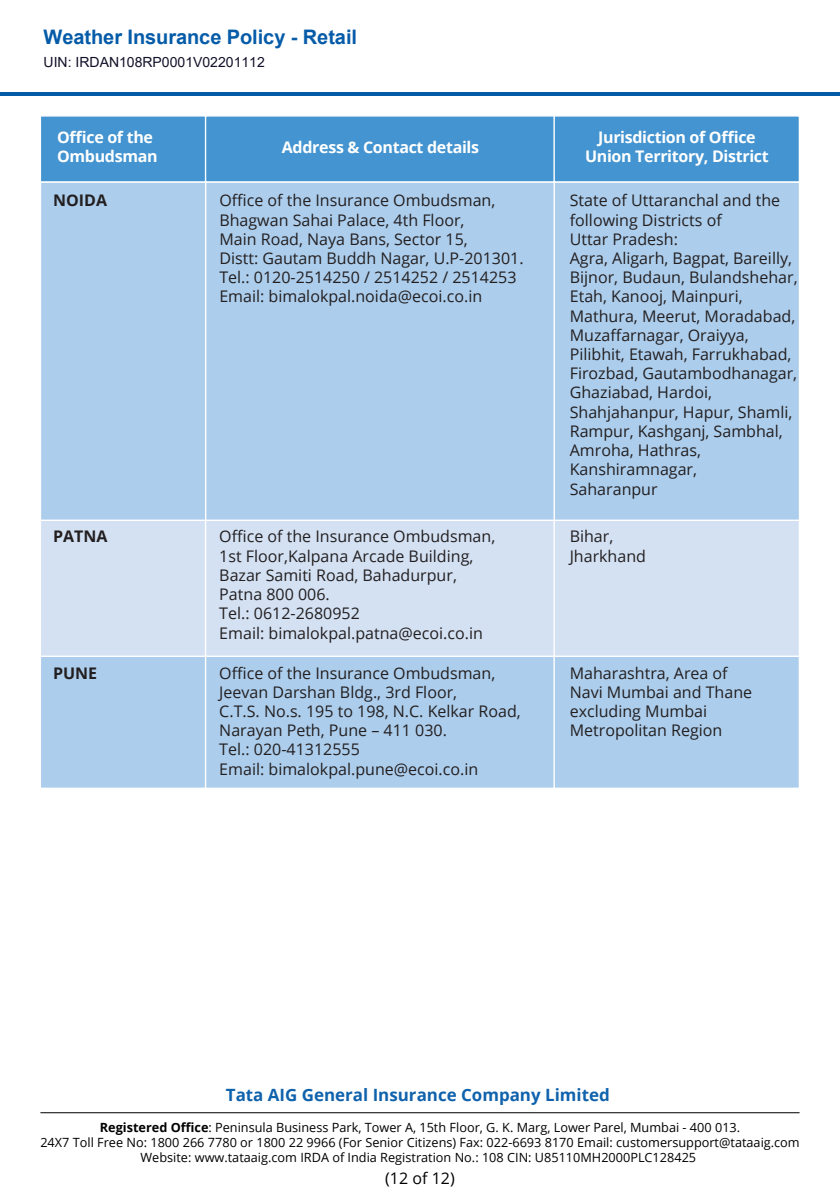
<style>
.page{position:relative;width:840px;height:1191px;background:#fff}
.page>*{position:absolute;margin:0;border:0;box-sizing:border-box;transform-origin:0 0}
.t1{font:700 20px "Arial";letter-spacing:-.005em;color:#055ba8}
.t2{font:700 17px "Open Sans";color:#0f62ac}
.t3{font:16px/19.2px "Open Sans";color:#231f20}
.t4{font:700 16px/19.2px "Open Sans";letter-spacing:-.02em;color:#fff;text-align:center}
.t5{font:700 16px "Open Sans";color:#231f20}
.t6{font:16px "Open Sans";color:#000}
.t7{font:14px "Arial";color:#121129}
.t8{font:12.6px/15.2px "Open Sans";color:#000;text-align:center}
.s1{font-weight:700}
</style>
<div class="page">
<hr style="left:0;top:92px;width:839px;height:3px;background:#055ba8">
<div style="left:40px;top:115px;width:166px;height:68px;background:#4394d0;border:1px solid #fff"></div>
<div style="left:205px;top:115px;width:350px;height:68px;background:#4394d0;border:1px solid #fff"></div>
<div style="left:553px;top:115px;width:246px;height:68px;background:#4394d0;border:1px solid #fff"></div>
<div style="left:40px;top:655px;width:166px;height:134px;background:#accdec;border:1px solid #fff"></div>
<div style="left:205px;top:655px;width:350px;height:134px;background:#accdec;border:1px solid #fff"></div>
<div style="left:553px;top:655px;width:246px;height:134px;background:#accdec;border:1px solid #fff"></div>
<div style="left:40px;top:519px;width:166px;height:138px;background:#d3e1f3;border:1px solid #fff"></div>
<div style="left:205px;top:519px;width:350px;height:138px;background:#d3e1f3;border:1px solid #fff"></div>
<div style="left:553px;top:519px;width:246px;height:138px;background:#d3e1f3;border:1px solid #fff"></div>
<div style="left:40px;top:181px;width:166px;height:340px;background:#accdec;border:1px solid #fff"></div>
<div style="left:205px;top:181px;width:350px;height:340px;background:#accdec;border:1px solid #fff"></div>
<div style="left:553px;top:181px;width:246px;height:340px;background:#accdec;border:1px solid #fff"></div>
<hr style="left:40px;top:1112px;width:759px;height:1px;background:#000">
<p class="t1" style="left:44px;top:23px;width:315px">Weather Insurance Policy - Retail</p>
<p class="t7" style="left:44px;top:52px;width:222px">UIN: IRDAN108RP0001V02201112</p>
<p class="t4" style="left:282px;top:137px;width:199px">Address &amp; Contact details</p>
<p class="t4" style="left:584px;top:127px;width:185px">Jurisdiction of Office<br>Union Territory, District</p>
<p class="t4" style="left:57px;top:127px;width:102px;text-align:left">Office of the<br>Ombudsman</p>
<p class="t5" style="left:53px;top:189px;width:55px">NOIDA</p>
<p class="t3" style="left:219px;top:191px;width:305px">Office of the Insurance Ombudsman, Bhagwan Sahai Palace, 4th Floor,<br>Main Road, Naya Bans, Sector 15,<br>Distt: Gautam Buddh Nagar, U.P-201301.<br>Tel.: 0120-2514250 / 2514252 / 2514253<br>Email: bimalokpal.noida@ecoi.co.in</p>
<p class="t3" style="left:569px;top:191px;width:229px">State of Uttaranchal and the following Districts of<br>Uttar Pradesh:<br>Agra, Aligarh, Bagpat, Bareilly,<br>Bijnor, Budaun, Bulandshehar,<br>Etah, Kanooj, Mainpuri,<br>Mathura, Meerut, Moradabad,<br>Muzaffarnagar, Oraiyya,<br>Pilibhit, Etawah, Farrukhabad,<br>Firozbad, Gautambodhanagar,<br>Ghaziabad, Hardoi,<br>Shahjahanpur, Hapur, Shamli,<br>Rampur, Kashganj, Sambhal,<br>Amroha, Hathras,<br>Kanshiramnagar,<br>Saharanpur</p>
<p class="t5" style="left:53px;top:525px;width:56px">PATNA</p>
<p class="t3" style="left:219px;top:526px;width:277px">Office of the Insurance Ombudsman,<br>1st Floor,Kalpana Arcade Building,<br>Bazar Samiti Road, Bahadurpur,<br>Patna 800 006.<br>Tel.: 0612-2680952<br>Email: bimalokpal.patna@ecoi.co.in</p>
<p class="t3" style="left:569px;top:526px;width:78px">Bihar,<br>Jharkhand</p>
<p class="t5" style="left:53px;top:661px;width:46px">PUNE</p>
<p class="t3" style="left:219px;top:662px;width:303px">Office of the Insurance Ombudsman,<br>Jeevan Darshan Bldg., 3rd Floor,<br>C.T.S. No.s. 195 to 198, N.C. Kelkar Road,<br>Narayan Peth, Pune – 411 030.<br>Tel.: 020-41312555<br>Email: bimalokpal.pune@ecoi.co.in</p>
<p class="t3" style="left:569px;top:662px;width:184px">Maharashtra, Area of<br>Navi Mumbai and Thane excluding Mumbai<br>Metropolitan Region</p>
<p class="t2" style="left:226px;top:1083px;width:385px">Tata AIG General Insurance Company Limited</p>
<p class="t8" style="left:40px;top:1119px;width:760px"><span class="s1">Registered Office</span>: Peninsula Business Park, Tower A, 15th Floor, G. K. Marg, Lower Parel, Mumbai - 400 013.<br>24X7 Toll Free No: 1800 266 7780 or 1800 22 9966 (For Senior Citizens) Fax: 022-6693 8170 Email: customersupport@tataaig.com<br>Website: www.tataaig.com IRDA of India Registration No.: 108 CIN: U85110MH2000PLC128425</p>
<p class="t6" style="left:385px;top:1166px;width:71px">(12 of 12)</p>
</div>
